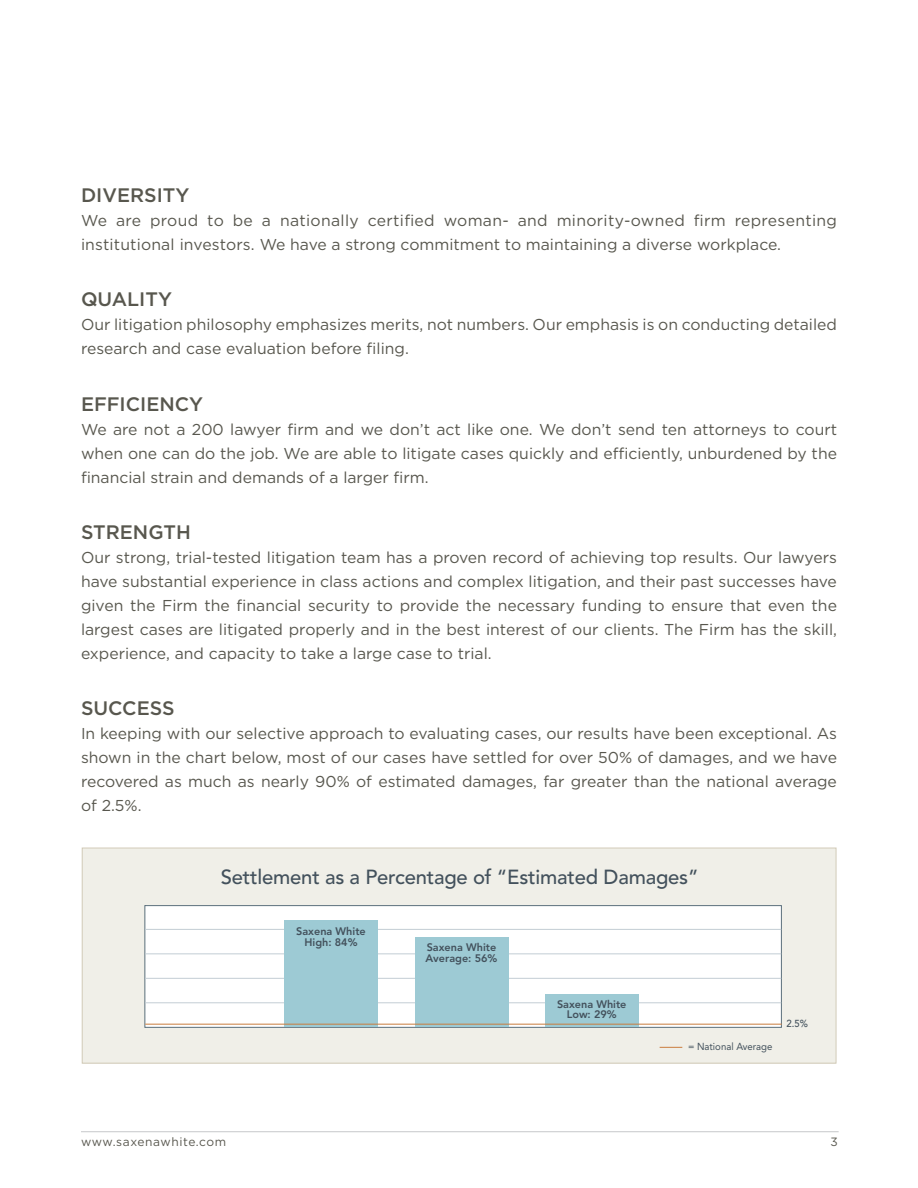
<style>
.page{position:relative;width:918px;height:1188px;background:#fff}
.page>*{position:absolute;margin:0;border:0;box-sizing:border-box;transform-origin:0 0}
.t1{font:500 20.25px "Avenir";letter-spacing:-.01em;color:#43515c}
.body_copy{font:500 19.5px "Gotham";color:#58574e}
.body_copy-2{font:15.75px/24px "Gotham";color:#58574e;text-align:justify}
.t2{font:12px "Gotham";letter-spacing:.05em;color:#58574e}
.t3{font:800 10.8px/10.8px "Avenir";color:#43515c;text-align:center}
.t4{font:10.2px "Avenir";color:#43515c;scale:.95 1}
.t5{font:500 10.2px "Avenir";color:#43515c;scale:.95 1}
</style>
<div class="page">
<div style="left:82px;top:848px;width:754px;height:215px;background:#f0efe8"></div>
<div style="left:82px;top:848px;width:754px;height:216px;border:1px solid #d2cbb8"></div>
<div style="left:145px;top:906px;width:636px;height:121px;background:#fff"></div>
<div style="left:145px;top:905px;width:637px;height:123px;border:1px solid #5b6f7b"></div>
<hr style="left:145px;top:1002px;width:636px;height:1px;background:#c3cdd4">
<hr style="left:145px;top:929px;width:636px;height:1px;background:#c3cdd4">
<hr style="left:145px;top:978px;width:636px;height:1px;background:#c3cdd4">
<hr style="left:145px;top:953px;width:636px;height:1px;background:#c3cdd4">
<div style="left:284px;top:920px;width:94px;height:107px;background:#9dcad4"></div>
<div style="left:415px;top:938px;width:93px;height:89px;background:#9dcad4"></div>
<div style="left:545px;top:995px;width:94px;height:32px;background:#9dcad4"></div>
<svg style="left:660px;top:1047px;width:22px;height:1px"></svg>
<hr style="left:145px;top:1024px;width:637px;height:1px;background:#ca7c3d">
<hr style="left:81px;top:1131px;width:758px;height:1px;background:#c7c8ca">
<p class="body_copy" style="left:81px;top:182px;width:110px">DIVERSITY</p>
<p class="body_copy-2" style="left:81px;top:208px;width:758px">We are proud to be a nationally certified woman- and minority-owned firm representing institutional investors. We have a strong commitment to maintaining a diverse workplace.</p>
<p class="body_copy" style="left:81px;top:286px;width:93px">QUALITY</p>
<p class="body_copy-2" style="left:81px;top:312px;width:758px">Our litigation philosophy emphasizes merits, not numbers. Our emphasis is on conducting detailed research and case evaluation before filing.</p>
<p class="body_copy" style="left:81px;top:391px;width:124px">EFFICIENCY</p>
<p class="body_copy-2" style="left:81px;top:417px;width:758px">We are not a 200 lawyer firm and we don’t act like one. We don’t send ten attorneys to court when one can do the job. We are able to litigate cases quickly and efficiently, unburdened by the financial strain and demands of a larger firm.</p>
<p class="body_copy" style="left:81px;top:519px;width:111px">STRENGTH</p>
<p class="body_copy-2" style="left:81px;top:545px;width:758px">Our strong, trial-tested litigation team has a proven record of achieving top results. Our lawyers have substantial experience in class actions and complex litigation, and their past successes have given the Firm the financial security to provide the necessary funding to ensure that even the largest cases are litigated properly and in the best interest of our clients. The Firm has the skill, experience, and capacity to take a large case to trial.</p>
<p class="body_copy" style="left:81px;top:696px;width:95px">SUCCESS</p>
<p class="body_copy-2" style="left:81px;top:721px;width:758px">In keeping with our selective approach to evaluating cases, our results have been exceptional. As shown in the chart below, most of our cases have settled for over 50% of damages, and we have recovered as much as nearly 90% of estimated damages, far greater than the national average of 2.5%.</p>
<p class="t1" style="left:221px;top:865px;width:479px">Settlement as a Percentage of “Estimated Damages”</p>
<p class="t3" style="left:296px;top:926px;width:71px">Saxena White<br>High: 84%</p>
<p class="t3" style="left:426px;top:942px;width:73px;text-align:left">Saxena White<br>Average: 56%</p>
<p class="t3" style="left:557px;top:998px;width:71px">Saxena White<br>Low: 29%</p>
<p class="t4" style="left:688px;top:1041px;width:90px">= National Average</p>
<p class="t5" style="left:787px;top:1018px;width:24px">2.5%</p>
<p class="t2" style="left:81px;top:1135px;width:147px">www.saxenawhite.com</p>
<p class="t2" style="left:831px;top:1135px;width:9px">3</p>
</div>
